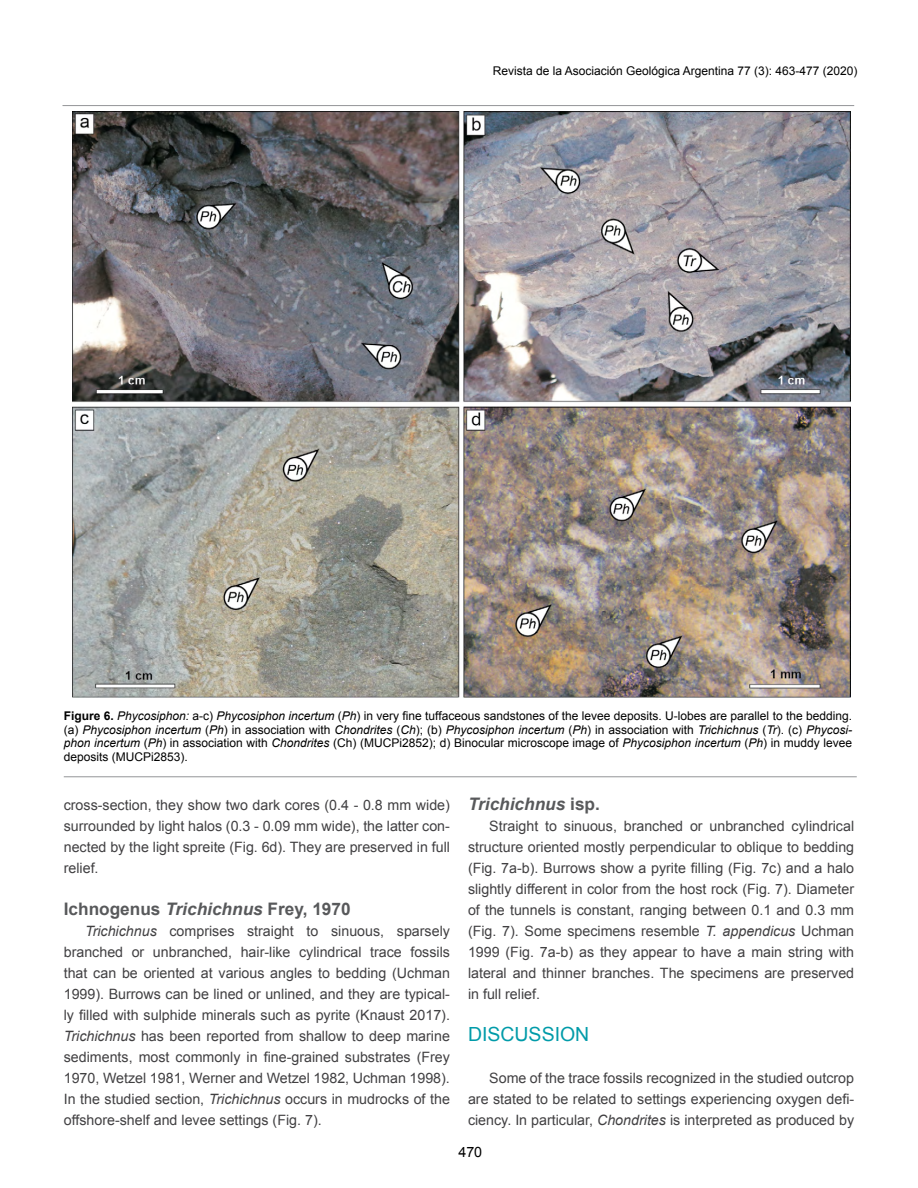
<style>
.page{position:relative;width:918px;height:1188px;background:#fff}
.page>*{position:absolute;margin:0;border:0;box-sizing:border-box;transform-origin:0 0}
.titulos_12_5_introdu{font:19.5px "Arial";color:#009ba9}
.subtitulos{font:700 17.25px "Arial";color:#58595b}
.subtitulos-2{font:italic 700 17.25px "Arial";color:#58595b}
.textos_san_serif_ing{font:14.25px/21px "Arial";color:#414042;text-align:justify}
.t1{font:14.25px "Arial";color:#000}
.epigrafes{font:12px/13.5px "Arial";color:#000;text-align:justify}
.s1{font-weight:700}
.s2{font-style:italic}
.s3{font-style:normal}
</style>
<div class="page">
<hr style="left:64px;top:776px;width:793px;height:1px;background:#939598">
<hr style="left:63px;top:105px;width:791px;height:1px;background:#939598">
<img style="left:73px;top:112px;width:777px;height:586px">
<p class="epigrafes" style="left:493px;top:64px;width:366px">Revista de la Asociación Geológica Argentina 77 (3): 463-477 (2020)</p>
<p class="epigrafes" style="left:64px;top:709px;width:790px"><span class="s1">Figure 6.</span> <span class="s2">Phycosiphon:</span> a-c) <span class="s2">Phycosiphon incertum</span> (<span class="s2">Ph</span>) in very fine tuffaceous sandstones of the levee deposits. U-lobes are parallel to the bedding. (a) <span class="s2">Phycosiphon incertum</span> (<span class="s2">Ph</span>) in association with <span class="s2">Chondrites</span> (<span class="s2">Ch</span>); (b) <span class="s2">Phycosiphon incertum</span> (<span class="s2">Ph</span>) in association with <span class="s2">Trichichnus</span> (<span class="s2">Tr</span>). (c) <span class="s2">Phycosi&shy;phon incertum</span> (<span class="s2">Ph</span>) in association with <span class="s2">Chondrites</span> (Ch) (MUCPi2852); d) Binocular microscope image of <span class="s2">Phycosiphon incertum</span> (<span class="s2">Ph</span>) in muddy levee deposits (MUCPi2853).</p>
<p class="textos_san_serif_ing" style="left:64px;top:795px;width:388px">cross-section, they show two dark cores (0.4 - 0.8 mm wide) surrounded by light halos (0.3 - 0.09 mm wide), the latter con&shy;nected by the light spreite (Fig. 6d). They are preserved in full relief.</p>
<p class="subtitulos" style="left:64px;top:897px;width:288px">Ichnogenus <span class="s2">Trichichnus</span> Frey, 1970</p>
<p class="textos_san_serif_ing" style="left:64px;top:921px;width:388px;text-indent:21px"><span class="s2">Trichichnus</span> comprises straight to sinuous, sparsely branched or unbranched, hair-like cylindrical trace fossils that can be oriented at various angles to bedding (Uchman 1999). Burrows can be lined or unlined, and they are typical&shy;ly filled with sulphide minerals such as pyrite (Knaust 2017).<br><span class="s2">Trichichnus</span> has been reported from shallow to deep marine sediments, most commonly in fine-grained substrates (Frey 1970, Wetzel 1981, Werner and Wetzel 1982, Uchman 1998).<br>In the studied section, <span class="s2">Trichichnus</span> occurs in mudrocks of the offshore-shelf and levee settings (Fig. 7).</p>
<p class="subtitulos-2" style="left:468px;top:792px;width:133px">Trichichnus <span class="s3">isp.</span></p>
<p class="textos_san_serif_ing" style="left:468px;top:816px;width:388px;text-indent:21px">Straight to sinuous, branched or unbranched cylindrical structure oriented mostly perpendicular to oblique to bedding (Fig. 7a-b). Burrows show a pyrite filling (Fig. 7c) and a halo slightly different in color from the host rock (Fig. 7). Diameter of the tunnels is constant, ranging between 0.1 and 0.3 mm (Fig. 7). Some specimens resemble <span class="s2">T. appendicus</span> Uchman 1999 (Fig. 7a-b) as they appear to have a main string with lateral and thinner branches. The specimens are preserved in full relief.</p>
<p class="titulos_12_5_introdu" style="left:468px;top:1021px;width:123px">DISCUSSION</p>
<p class="textos_san_serif_ing" style="left:468px;top:1068px;width:388px;text-indent:21px">Some of the trace fossils recognized in the studied outcrop are stated to be related to settings experiencing oxygen defi&shy;ciency. In particular, <span class="s2">Chondrites</span> is interpreted as produced by</p>
<p class="t1" style="left:458px;top:1142px;width:25px">470</p>
</div>
